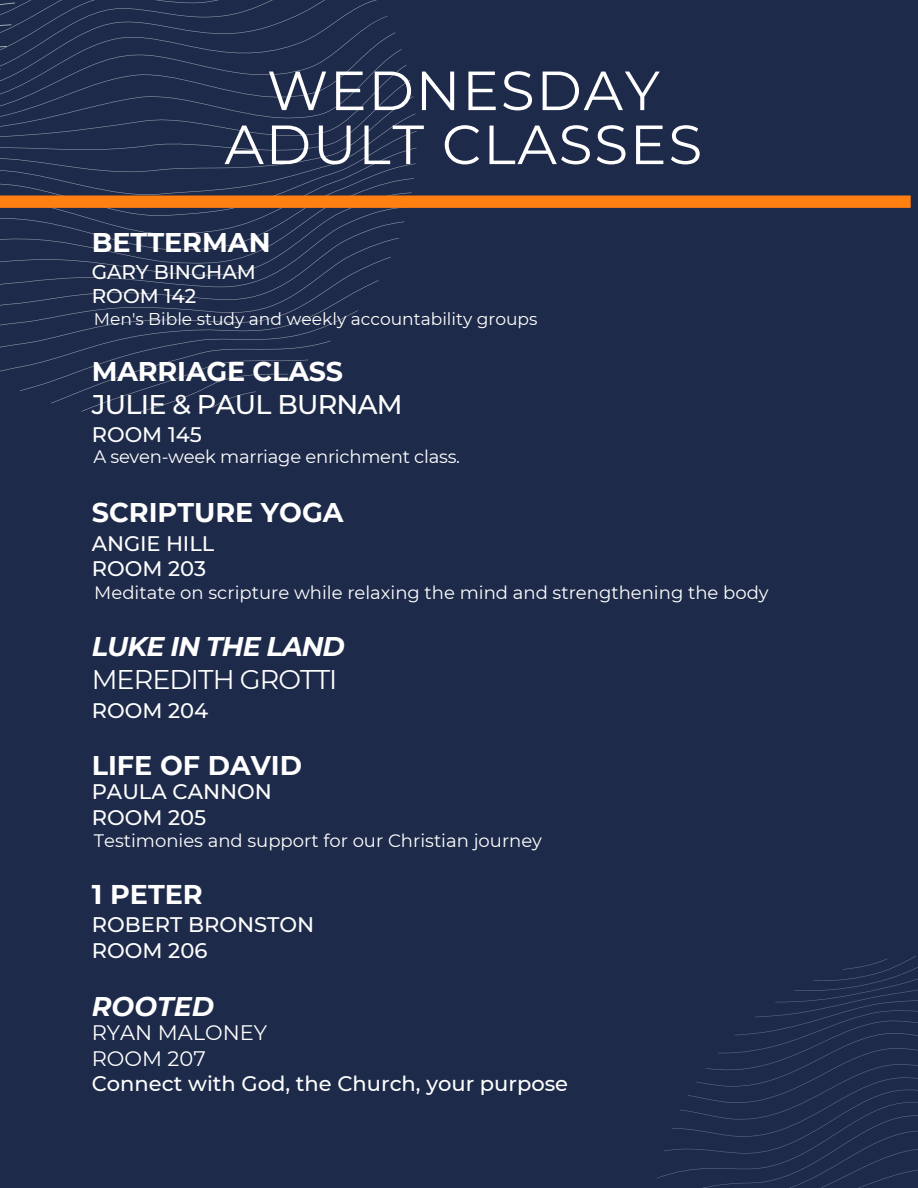
<style>
.page{position:relative;width:918px;height:1188px;background:#1d2a49}
.page>*{position:absolute;margin:0;border:0;box-sizing:border-box;transform-origin:0 0}
.t1{font:55.05px/54px "Montserrat";letter-spacing:.03em;color:#fff;text-align:center}
.t2{font:700 27.15px "Montserrat";color:#fff}
.t3{font:700 27px "Montserrat";color:#fff}
.t4{font:500 27px/32.7px "Montserrat";letter-spacing:-.025em;color:#fff}
.t5{font:27px/33.2px "Montserrat";letter-spacing:-.035em;color:#fff}
.t6{font:italic 700 27px "Montserrat";color:#fff}
.t7{font:500 21px/25.8px "Montserrat";color:#fff}
.t8{font:21px/25.8px "Montserrat";color:#fff}
.t9{font:500 19.95px/24px "Montserrat";letter-spacing:-.005em;color:#fff}
.t10{font:18px "Montserrat";color:#fff}
.t11{font:17.1px "Montserrat";color:#fff}
.s1{font-weight:700}
.s2{font-weight:700;font-style:italic}
</style>
<div class="page">
<svg style="left:0;top:0;width:417px;height:413px"></svg>
<div style="left:0;top:196px;width:911px;height:12px;background:#ff7f11"></div>
<svg style="left:656px;top:956px;width:262px;height:232px"></svg>
<p class="t1" style="left:224px;top:63px;width:479px">WEDNESDAY<br>ADULT CLASSES</p>
<h4 class="t3" style="left:92px;top:226px;width:180px">BETTERMAN</h4>
<h4 class="t9" style="left:92px;top:260px;width:166px">GARY BINGHAM<br>ROOM 142</h4>
<p class="t11" style="left:94px;top:308px;width:445px">Men's Bible study and weekly accountability groups</p>
<h2 class="t4" style="left:92px;top:355px;width:312px"><span class="s1">MARRIAGE CLASS<br></span>JULIE &amp; PAUL BURNAM</h2>
<h2 class="t7" style="left:92px;top:422px;width:112px">ROOM 145</h2>
<p class="t10" style="left:93px;top:446px;width:368px">A seven-week marriage enrichment class.</p>
<p class="t3" style="left:92px;top:496px;width:253px">SCRIPTURE YOGA</p>
<p class="t7" style="left:92px;top:530px;width:124px">ANGIE HILL<br>ROOM 203</p>
<p class="t10" style="left:94px;top:581px;width:676px">Meditate on scripture while relaxing the mind and strengthening the body</p>
<h2 class="t5" style="left:92px;top:630px;width:255px"><span class="s2">LUKE IN THE LAND<br></span>MEREDITH GROTTI</h2>
<h2 class="t7" style="left:92px;top:697px;width:118px">ROOM 204</h2>
<p class="t3" style="left:92px;top:749px;width:212px">LIFE OF DAVID</p>
<p class="t7" style="left:92px;top:779px;width:182px">PAULA CANNON<br>ROOM 205</p>
<h1 class="t10" style="left:94px;top:829px;width:450px">Testimonies and support for our Christian journey</h1>
<p class="t2" style="left:92px;top:877px;width:113px">1 PETER</p>
<p class="t7" style="left:92px;top:912px;width:224px">ROBERT BRONSTON<br>ROOM 206</p>
<h2 class="t6" style="left:92px;top:990px;width:124px">ROOTED</h2>
<h2 class="t8" style="left:92px;top:1019px;width:177px">RYAN MALONEY<br>ROOM 207</h2>
<h3 class="t7" style="left:92px;top:1071px;width:478px">Connect with God, the Church, your purpose</h3>
</div>
